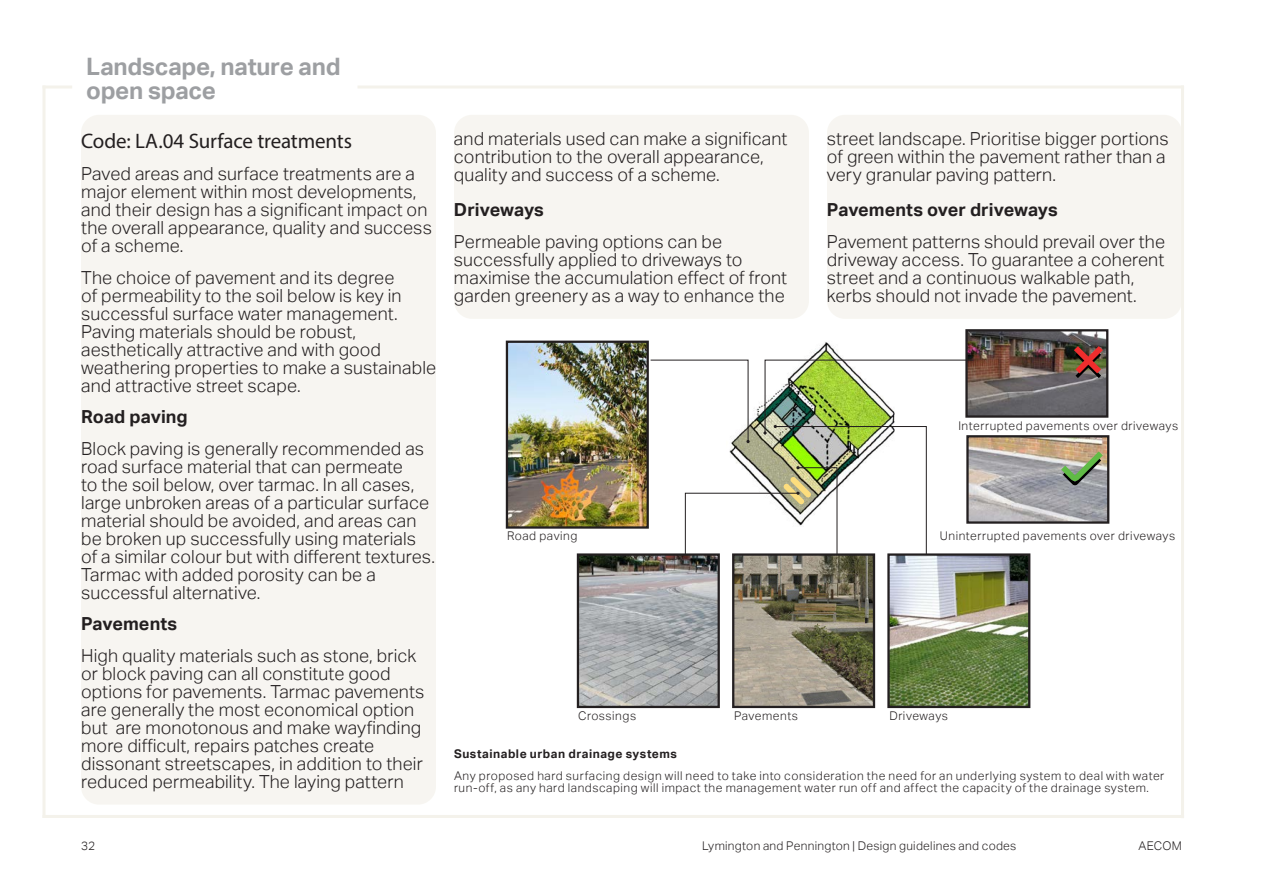
<style>
.page{position:relative;width:1263px;height:893px;background:#fff}
.page>*{position:absolute;margin:0;border:0;box-sizing:border-box;transform-origin:0 0}
.Num_L2_Heading_Bd_18{font:700 24px/24px "AECOM Sans";letter-spacing:-.01em;color:#9d9fa2}
.Numbered_Heading_Lev{font:21px "Myriad Pro";letter-spacing:-.01em;color:#231f20}
.Bullet_-_Level_1_A_L{font:300 18px/18px "AECOM Sans";letter-spacing:.005em;color:#231f20}
.Bullet_-_Level_1_A_L-2{font:700 18px "AECOM Sans";color:#231f20}
.Body_Text_Bd_12_15{font:300 12px/12px "AECOM Sans";letter-spacing:.045em;color:#231f20}
.Body_Text_Bd_12_15-2{font:300 12px "AECOM Sans";letter-spacing:.025em;color:#231f20}
.Body_Text_Bd_12_15-3{font:700 12px "AECOM Sans";letter-spacing:.04em;color:#231f20}
</style>
<div class="page">
<div style="left:81px;top:115px;width:355px;height:690px;background:#f4f2eb;border-radius:18px"></div>
<div style="left:454px;top:115px;width:355px;height:204px;background:#f4f2eb;border-radius:18px"></div>
<div style="left:827px;top:115px;width:355px;height:204px;background:#f4f2eb;border-radius:18px"></div>
<hr style="left:357px;top:85px;width:827px;height:3px;background:#f4f2eb">
<hr style="left:43px;top:85px;width:29px;height:3px;background:#f4f2eb">
<hr style="left:43px;top:815px;width:1141px;height:3px;background:#f4f2eb">
<hr style="left:1181px;top:85px;width:3px;height:733px;background:#f4f2eb">
<hr style="left:43px;top:86px;width:3px;height:732px;background:#f4f2eb">
<img style="left:509px;top:344px;width:137px;height:182px">
<div style="left:506px;top:341px;width:143px;height:188px;border:2px solid #231f20"></div>
<img style="left:809px;top:342px;width:34px;height:17px">
<img style="left:968px;top:332px;width:137px;height:83px">
<div style="left:965px;top:329px;width:143px;height:89px;border:2px solid #231f20"></div>
<img style="left:580px;top:556px;width:137px;height:149px">
<div style="left:577px;top:553px;width:143px;height:155px;border:2px solid #231f20"></div>
<img style="left:735px;top:556px;width:137px;height:149px">
<div style="left:732px;top:553px;width:143px;height:155px;border:2px solid #231f20"></div>
<img style="left:890px;top:556px;width:137px;height:149px">
<div style="left:887px;top:553px;width:143px;height:155px;border:2px solid #231f20"></div>
<img style="left:974px;top:438px;width:132px;height:83px">
<div style="left:966px;top:435px;width:143px;height:89px;border:2px solid #231f20"></div>
<svg style="left:1068px;top:340px;width:41px;height:42px;background:#704b42"></svg>
<svg style="left:1055px;top:445px;width:54px;height:44px;background:#9d9d84"></svg>
<svg style="left:650px;top:359px;width:324px;height:196px"></svg>
<p class="Num_L2_Heading_Bd_18" style="left:86px;top:55px;width:256px">Landscape, nature and open space</p>
<h1 class="Numbered_Heading_Lev" style="left:81px;top:128px;width:272px">Code: LA.04 Surface treatments</h1>
<p class="Bullet_-_Level_1_A_L" style="left:81px;top:165px;width:352px">Paved areas and surface treatments are a major element within most developments, and their design has a significant impact on the overall appearance, quality and success of a scheme.</p>
<p class="Bullet_-_Level_1_A_L" style="left:81px;top:268px;width:356px">The choice of pavement and its degree<br>of permeability to the soil below is key in successful surface water management.<br>Paving materials should be robust, aesthetically attractive and with good weathering properties to make a sustainable and attractive street scape.</p>
<p class="Bullet_-_Level_1_A_L-2" style="left:81px;top:406px;width:108px">Road paving</p>
<p class="Bullet_-_Level_1_A_L" style="left:81px;top:439px;width:355px">Block paving is generally recommended as road surface material that can permeate<br>to the soil below, over tarmac. In all cases, large unbroken areas of a particular surface material should be avoided, and areas can be broken up successfully using materials of a similar colour but with different textures.<br>Tarmac with added porosity can be a successful alternative.</p>
<p class="Bullet_-_Level_1_A_L-2" style="left:81px;top:613px;width:97px">Pavements</p>
<p class="Bullet_-_Level_1_A_L" style="left:81px;top:646px;width:345px">High quality materials such as stone, brick or block paving can all constitute good options for pavements. Tarmac pavements are generally the most economical option but are monotonous and make wayfinding more difficult, repairs patches create dissonant streetscapes, in addition to their reduced permeability. The laying pattern</p>
<p class="Bullet_-_Level_1_A_L" style="left:454px;top:129px;width:335px">and materials used can make a significant contribution to the overall appearance, quality and success of a scheme.</p>
<p class="Bullet_-_Level_1_A_L-2" style="left:454px;top:199px;width:91px">Driveways</p>
<p class="Bullet_-_Level_1_A_L" style="left:454px;top:232px;width:335px">Permeable paving options can be successfully applied to driveways to maximise the accumulation effect of front garden greenery as a way to enhance the</p>
<p class="Bullet_-_Level_1_A_L" style="left:827px;top:129px;width:343px">street landscape. Prioritise bigger portions of green within the pavement rather than a very granular paving pattern.</p>
<p class="Bullet_-_Level_1_A_L-2" style="left:827px;top:199px;width:232px">Pavements over driveways</p>
<p class="Bullet_-_Level_1_A_L" style="left:827px;top:232px;width:340px">Pavement patterns should prevail over the driveway access. To guarantee a coherent street and a continuous walkable path, kerbs should not invade the pavement.</p>
<p class="Body_Text_Bd_12_15" style="left:507px;top:530px;width:72px">Road paving</p>
<p class="Body_Text_Bd_12_15" style="left:958px;top:419px;width:221px">Interrupted pavements over driveways</p>
<p class="Body_Text_Bd_12_15" style="left:940px;top:530px;width:237px">Uninterrupted pavements over driveways</p>
<p class="Body_Text_Bd_12_15" style="left:578px;top:710px;width:60px">Crossings</p>
<p class="Body_Text_Bd_12_15" style="left:734px;top:710px;width:66px">Pavements</p>
<p class="Body_Text_Bd_12_15" style="left:889px;top:710px;width:60px">Driveways</p>
<p class="Body_Text_Bd_12_15-3" style="left:454px;top:747px;width:225px">Sustainable urban drainage systems</p>
<p class="Body_Text_Bd_12_15" style="left:454px;top:769px;width:712px">Any proposed hard surfacing design will need to take into consideration the need for an underlying system to deal with water run-off, as any hard landscaping will impact the management water run off and affect the capacity of the drainage system.</p>
<p class="Body_Text_Bd_12_15-2" style="left:702px;top:838px;width:316px">Lymington and Pennington | Design guidelines and codes</p>
<p class="Body_Text_Bd_12_15" style="left:81px;top:839px;width:16px">32</p>
<p class="Body_Text_Bd_12_15" style="left:1138px;top:839px;width:45px">AECOM</p>
</div>
